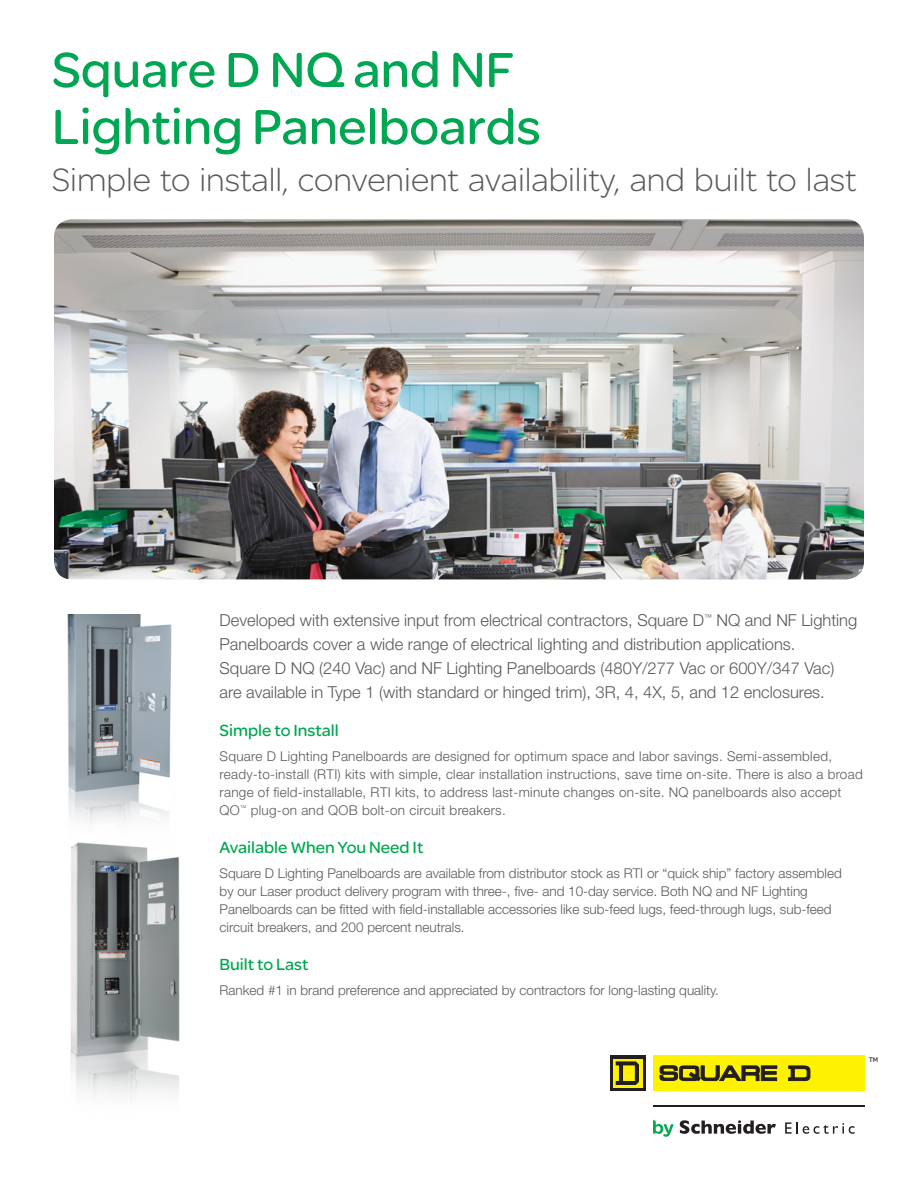
<style>
.page{position:relative;width:918px;height:1188px;background:#fff}
.page>*{position:absolute;margin:0;border:0;box-sizing:border-box;transform-origin:0 0}
.Page_title_38_38{font:52.5px/57px "SE Optimist";color:#00a651}
.Page_title_38_38-2{font:300 34.5px "SE Optimist";color:#58595b}
.Bullet_copy_9_12{font:17.25px "SE Optimist";color:#00a651}
.Bullet_copy_9_12-2{font:300 16.5px/24px "Helvetica Neue LT Std";color:#58595b}
.Bullet_copy_9_12-3{font:300 13.5px/18px "Helvetica Neue LT Std";color:#58595b}
.Bullet_copy_9_12-4{font:300 13.5px/18px "Helvetica Neue LT Std";letter-spacing:.02em;color:#58595b}
.t1{font:7.05px "SE Optimist";color:#231f20}
</style>
<div class="page">
<svg style="left:653px;top:1120px;width:21px;height:17px"></svg>
<svg style="left:680px;top:1120px;width:96px;height:14px"></svg>
<svg style="left:785px;top:1122px;width:70px;height:12px"></svg>
<hr style="left:653px;top:1105px;width:211px;height:1px;background:#231f20">
<div style="left:610px;top:1056px;width:35px;height:35px;background:#231f20"></div>
<div style="left:613px;top:1059px;width:29px;height:29px;background:#fff200"></div>
<svg style="left:616px;top:1061px;width:23px;height:24px"></svg>
<div style="left:653px;top:1055px;width:211px;height:36px;background:#fff200"></div>
<svg style="left:660px;top:1065px;width:117px;height:16px"></svg>
<svg style="left:788px;top:1066px;width:22px;height:15px"></svg>
<img style="left:67px;top:614px;width:105px;height:229px">
<img style="left:70px;top:843px;width:110px;height:254px">
<img style="left:54px;top:219px;width:810px;height:360px">
<p class="Page_title_38_38" style="left:52px;top:40px;width:491px">Square D NQ and NF<br>Lighting Panelboards</p>
<p class="Page_title_38_38-2" style="left:52px;top:157px;width:806px">Simple to install, convenient availability, and built to last</p>
<p class="Bullet_copy_9_12-2" style="left:220px;top:608px;width:639px">Developed with extensive input from electrical contractors, Square D<sup>™</sup> NQ and NF Lighting Panelboards cover a wide range of electrical lighting and distribution applications.<br>Square D NQ (240 Vac) and NF Lighting Panelboards (480Y/277 Vac or 600Y/347 Vac) are available in Type 1 (with standard or hinged trim), 3R, 4, 4X, 5, and 12 enclosures.</p>
<p class="Bullet_copy_9_12" style="left:220px;top:719px;width:121px">Simple to Install</p>
<p class="Bullet_copy_9_12-4" style="left:220px;top:747px;width:645px">Square D Lighting Panelboards are designed for optimum space and labor savings. Semi-assembled, ready-to-install (RTI) kits with simple, clear installation instructions, save time on-site. There is also a broad range of field-installable, RTI kits, to address last-minute changes on-site. NQ panelboards also accept QO<sup>™</sup> plug-on and QOB bolt-on circuit breakers.</p>
<p class="Bullet_copy_9_12" style="left:220px;top:836px;width:205px">Available When You Need It</p>
<p class="Bullet_copy_9_12-3" style="left:220px;top:864px;width:624px">Square D Lighting Panelboards are available from distributor stock as RTI or “quick ship” factory assembled by our Laser product delivery program with three-, five- and 10-day service. Both NQ and NF Lighting Panelboards can be fitted with field-installable accessories like sub-feed lugs, feed-through lugs, sub-feed circuit breakers, and 200 percent neutrals.</p>
<p class="Bullet_copy_9_12" style="left:220px;top:953px;width:90px">Built to Last</p>
<p class="Bullet_copy_9_12-3" style="left:220px;top:981px;width:501px">Ranked #1 in brand preference and appreciated by contractors for long-lasting quality.</p>
<p class="t1" style="left:869px;top:1055px;width:11px">TM</p>
</div>
